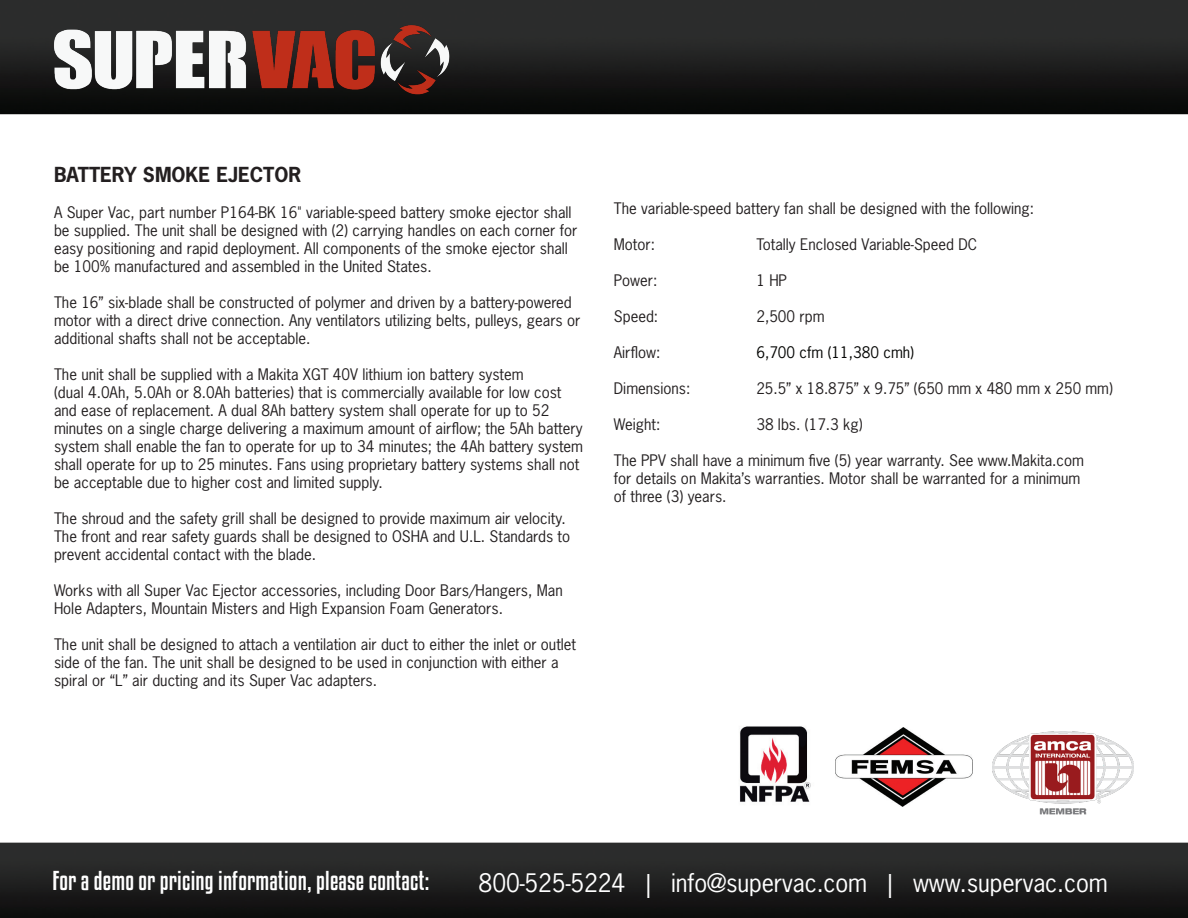
<style>
.page{position:relative;width:1188px;height:918px;background:#fff}
.page>*{position:absolute;margin:0;border:0;box-sizing:border-box;transform-origin:0 0}
.t1{font:24px "News Gothic Std";letter-spacing:-.005em;color:#fff}
.t2{font:24px "Kenyan Coffee Rg";letter-spacing:.01em;color:#fff}
.t3{font:700 19.5px "News Gothic Std";color:#231f20}
.t4{font:15px/18px "News Gothic Std";color:#231f20}
.t5{font:15px "News Gothic Std";color:#040503}
</style>
<div class="page">
<img style="left:0;top:0;width:1187px;height:918px">
<img style="left:731px;top:718px;width:85px;height:91px">
<img style="left:835px;top:728px;width:138px;height:79px">
<img style="left:992px;top:731px;width:142px;height:85px">
<img style="left:46px;top:10px;width:415px;height:100px">
<p class="t3" style="left:54px;top:161px;width:249px">BATTERY SMOKE EJECTOR</p>
<p class="t4" style="left:54px;top:203px;width:525px">A Super Vac, part number P164-BK 16" variable-speed battery smoke ejector shall be supplied. The unit shall be designed with (2) carrying handles on each corner for easy positioning and rapid deployment. All components of the smoke ejector shall be 100% manufactured and assembled in the United States.</p>
<p class="t4" style="left:54px;top:293px;width:528px">The 16” six-blade shall be constructed of polymer and driven by a battery-powered motor with a direct drive connection. Any ventilators utilizing belts, pulleys, gears or additional shafts shall not be acceptable.</p>
<p class="t4" style="left:54px;top:365px;width:531px">The unit shall be supplied with a Makita XGT 40V lithium ion battery system<br>(dual 4.0Ah, 5.0Ah or 8.0Ah batteries) that is commercially available for low cost and ease of replacement. A dual 8Ah battery system shall operate for up to 52 minutes on a single charge delivering a maximum amount of airflow; the 5Ah battery system shall enable the fan to operate for up to 34 minutes; the 4Ah battery system shall operate for up to 25 minutes. Fans using proprietary battery systems shall not be acceptable due to higher cost and limited supply.</p>
<p class="t4" style="left:54px;top:509px;width:518px">The shroud and the safety grill shall be designed to provide maximum air velocity.<br>The front and rear safety guards shall be designed to OSHA and U.L. Standards to prevent accidental contact with the blade.</p>
<p class="t4" style="left:54px;top:581px;width:510px">Works with all Super Vac Ejector accessories, including Door Bars/Hangers, Man<br>Hole Adapters, Mountain Misters and High Expansion Foam Generators.</p>
<p class="t4" style="left:54px;top:635px;width:524px">The unit shall be designed to attach a ventilation air duct to either the inlet or outlet side of the fan. The unit shall be designed to be used in conjunction with either a spiral or “L” air ducting and its Super Vac adapters.</p>
<p class="t4" style="left:614px;top:199px;width:422px">The variable-speed battery fan shall be designed with the following:</p>
<p class="t4" style="left:614px;top:235px;width:43px">Motor:</p>
<p class="t4" style="left:756px;top:235px;width:222px">Totally Enclosed Variable-Speed DC</p>
<p class="t4" style="left:614px;top:271px;width:45px">Power:</p>
<p class="t4" style="left:756px;top:271px;width:32px">1 HP</p>
<p class="t4" style="left:614px;top:307px;width:46px">Speed:</p>
<p class="t4" style="left:756px;top:307px;width:70px">2,500 rpm</p>
<p class="t4" style="left:614px;top:343px;width:48px">Airflow:</p>
<p class="t5" style="left:756px;top:343px;width:159px">6,700 cfm (11,380 cmh)</p>
<p class="t4" style="left:614px;top:379px;width:78px">Dimensions:</p>
<p class="t4" style="left:756px;top:379px;width:358px">25.5” x 18.875” x 9.75” (650 mm x 480 mm x 250 mm)</p>
<p class="t4" style="left:614px;top:415px;width:48px">Weight:</p>
<p class="t4" style="left:756px;top:415px;width:108px">38 lbs. (17.3 kg)</p>
<p class="t4" style="left:614px;top:451px;width:472px">The PPV shall have a minimum five (5) year warranty. See www.Makita.com</p>
<p class="t4" style="left:614px;top:469px;width:468px">for details on Makita’s warranties. Motor shall be warranted for a minimum</p>
<p class="t4" style="left:614px;top:487px;width:114px">of three (3) years.</p>
<p class="t2" style="left:52px;top:864px;width:378px">For a demo or pricing information, please contact:</p>
<p class="t1" style="left:479px;top:867px;width:631px">800-525-5224 | info@supervac.com | www.supervac.com</p>
</div>
